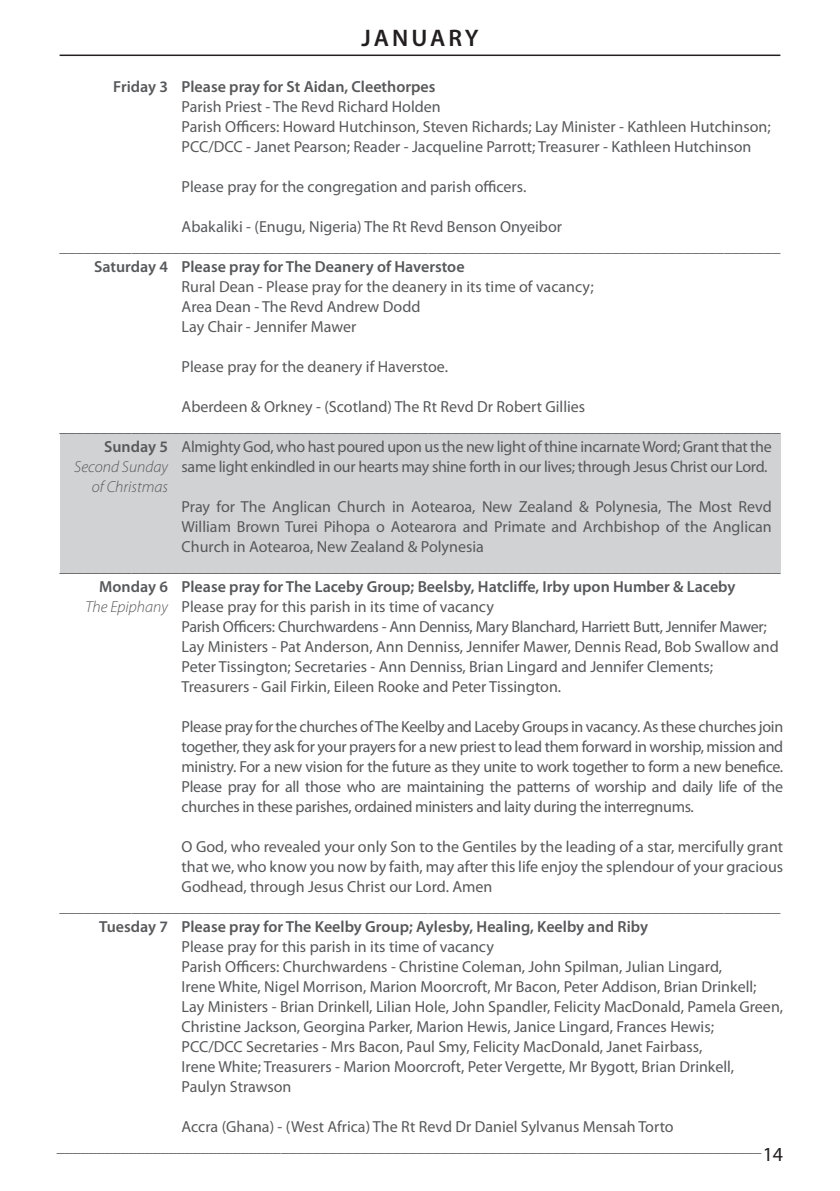
<style>
.page{position:relative;width:840px;height:1191px;background:#fff}
.page>*{position:absolute;margin:0;border:0;box-sizing:border-box;transform-origin:0 0}
.t1{font:600 24px "Myriad Pro";color:#231f20}
.t2{font:20px "Myriad Pro";color:#231f20}
.t3{font:16px/20px "Myriad Pro";color:#57585a}
.t4{font:600 16px "Myriad Pro";color:#57585a}
.t5{font:16px "Myriad Pro";letter-spacing:-.02em;color:#57585a}
.t6{font:italic 300 16px/20px "Myriad Pro";color:#57585a;text-align:right}
</style>
<div class="page">
<hr style="left:60px;top:55px;width:720px;height:1px;background:#231f20">
<div style="left:60px;top:434px;width:720px;height:140px;background:#d1d2d4"></div>
<h1 class="t1" style="left:361px;top:23px;width:18px">janua</h1>
<h1 class="t1" style="left:448px;top:23px;width:30px">ry</h1>
<p class="t4" style="left:181px;top:76px;width:255px">Please pray for St Aidan, Cleethorpes</p>
<p class="t3" style="left:181px;top:96px;width:590px">Parish Priest - The Revd Richard Holden<br>Parish Officers: Howard Hutchinson, Steven Richards; Lay Minister - Kathleen Hutchinson;<br>PCC/DCC - Janet Pearson; Reader - Jacqueline Parrott; Treasurer - Kathleen Hutchinson</p>
<p class="t3" style="left:181px;top:176px;width:346px">Please pray for the congregation and parish officers.</p>
<p class="t3" style="left:60px;top:216px;width:722px;text-indent:122px">Abakaliki - (Enugu, Nigeria) The Rt Revd Benson Onyeibor __________________________________________________________________________________________</p>
<p class="t4" style="left:181px;top:256px;width:284px">Please pray for The Deanery of Haverstoe</p>
<p class="t3" style="left:181px;top:276px;width:413px">Rural Dean - Please pray for the deanery in its time of vacancy;<br>Area Dean - The Revd Andrew Dodd<br>Lay Chair - Jennifer Mawer</p>
<p class="t3" style="left:181px;top:356px;width:268px">Please pray for the deanery if Haverstoe.</p>
<p class="t3" style="left:181px;top:396px;width:405px">Aberdeen &amp; Orkney - (Scotland) The Rt Revd Dr Robert Gillies</p>
<p class="t3" style="left:60px;top:416px;width:722px">__________________________________________________________________________________________</p>
<p class="t5" style="left:181px;top:437px;width:591px">Almighty God, who hast poured upon us the new light of thine incarnate Word; Grant that the</p>
<p class="t5" style="left:181px;top:457px;width:587px">same light enkindled in our hearts may shine forth in our lives; through Jesus Christ our Lord.</p>
<p class="t3" style="left:181px;top:496px;width:591px">Pray for The Anglican Church in Aotearoa, New Zealand &amp; Polynesia, The Most Revd</p>
<p class="t3" style="left:181px;top:516px;width:591px">William Brown Turei Pihopa o Aotearora and Primate and Archbishop of the Anglican</p>
<p class="t3" style="left:181px;top:536px;width:303px">Church in Aotearoa, New Zealand &amp; Polynesia</p>
<p class="t3" style="left:60px;top:556px;width:722px">__________________________________________________________________________________________</p>
<p class="t4" style="left:181px;top:576px;width:555px">Please pray for The Laceby Group; Beelsby, Hatcliffe, Irby upon Humber &amp; Laceby</p>
<p class="t3" style="left:181px;top:596px;width:598px">Please pray for this parish in its time of vacancy<br>Parish Officers: Churchwardens - Ann Denniss, Mary Blanchard, Harriett Butt, Jennifer Mawer; Lay Ministers - Pat Anderson, Ann Denniss, Jennifer Mawer, Dennis Read, Bob Swallow and Peter Tissington; Secretaries - Ann Denniss, Brian Lingard and Jennifer Clements; Treasurers - Gail Firkin, Eileen Rooke and Peter Tissington.</p>
<p class="t3" style="left:181px;top:716px;width:603px;text-align:justify">Please pray for the churches of The Keelby and Laceby Groups in vacancy. As these churches join together, they ask for your prayers for a new priest to lead them forward in worship, mission and ministry. For a new vision for the future as they unite to work together to form a new benefice.<br>Please pray for all those who are maintaining the patterns of worship and daily life of the churches in these parishes, ordained ministers and laity during the interregnums.</p>
<p class="t3" style="left:181px;top:836px;width:602px">O God, who revealed your only Son to the Gentiles by the leading of a star, mercifully grant</p>
<p class="t3" style="left:181px;top:856px;width:602px">that we, who know you now by faith, may after this life enjoy the splendour of your gracious</p>
<p class="t3" style="left:181px;top:876px;width:312px">Godhead, through Jesus Christ our Lord. Amen</p>
<p class="t3" style="left:60px;top:896px;width:722px">__________________________________________________________________________________________</p>
<p class="t4" style="left:181px;top:916px;width:467px">Please pray for The Keelby Group; Aylesby, Healing, Keelby and Riby</p>
<p class="t3" style="left:181px;top:936px;width:602px">Please pray for this parish in its time of vacancy<br>Parish Officers: Churchwardens - Christine Coleman, John Spilman, Julian Lingard,<br>Irene White, Nigel Morrison, Marion Moorcroft, Mr Bacon, Peter Addison, Brian Drinkell; Lay Ministers - Brian Drinkell, Lilian Hole, John Spandler, Felicity MacDonald, Pamela Green, Christine Jackson, Georgina Parker, Marion Hewis, Janice Lingard, Frances Hewis;<br>PCC/DCC Secretaries - Mrs Bacon, Paul Smy, Felicity MacDonald, Janet Fairbass,<br>Irene White; Treasurers - Marion Moorcroft, Peter Vergette, Mr Bygott, Brian Drinkell,<br>Paulyn Strawson</p>
<p class="t3" style="left:57px;top:1116px;width:705px;text-indent:125px">Accra (Ghana) - (West Africa) The Rt Revd Dr Daniel Sylvanus Mensah Torto ________________________________________________________________________________________</p>
<p class="t4" style="left:113px;top:76px;width:56px">Friday 3</p>
<p class="t4" style="left:94px;top:256px;width:75px">Saturday 4</p>
<p class="t4" style="left:104px;top:436px;width:65px">Sunday 5</p>
<p class="t6" style="left:74px;top:457px;width:95px">Second Sunday of Christmas</p>
<p class="t4" style="left:99px;top:576px;width:70px">Monday 6</p>
<p class="t6" style="left:85px;top:597px;width:84px">The Epiphany</p>
<p class="t4" style="left:99px;top:916px;width:70px">Tuesday 7</p>
<p class="t2" style="left:762px;top:1141px;width:22px">14</p>
</div>
